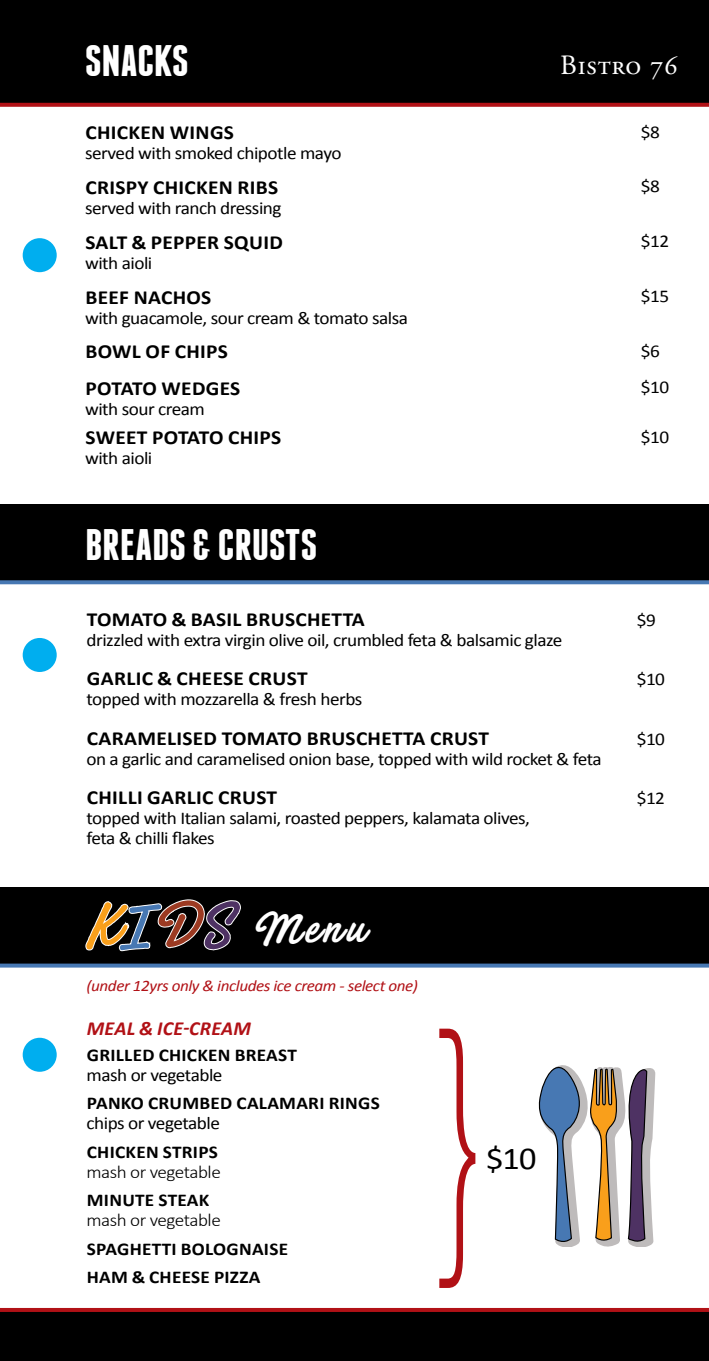
<style>
.page{position:relative;width:709px;height:1361px;background:#fff}
.page>*{position:absolute;margin:0;border:0;box-sizing:border-box;transform-origin:0 0}
.t1{font:700 44px "Franchise";color:#fff;scale:1.07 1}
.t2{font:40px "Painted Paradise";color:#fff;scale:1.07 1}
.t3{font:32px "Calibri";color:#000;scale:1.07 1}
.t4{font:28px "Adobe Garamond Pro";letter-spacing:.025em;color:#fff}
.t5{font:700 20px "Calibri";letter-spacing:.015em;color:#000;scale:1.07 1}
.t6{font:italic 700 20px "Calibri";letter-spacing:.015em;color:#b11116}
.t7{font:18px/20px "Calibri";letter-spacing:-.025em;color:#000;scale:1.07 1}
.t8{font:700 18px/28.6px "Calibri";letter-spacing:.015em;color:#000;scale:1.07 1}
.t9{font:300 18px "Calibri";letter-spacing:-.025em;color:#000;scale:1.07 1}
.t10{font:italic 16px "Calibri";letter-spacing:-.025em;color:#b11116;scale:1.07 1}
.s1{font-size:52px;color:#f99f1b}
.s2{font-size:52px;color:#4778b3}
.s3{font-size:52px;color:#9c3a22}
.s4{font-size:52px;color:#4e3263}
</style>
<div class="page">
<div style="left:0;top:0;width:709px;height:104px;background:#000"></div>
<svg style="left:439px;top:1028px;width:36px;height:260px"></svg>
<div style="left:0;top:504px;width:709px;height:78px;background:#000"></div>
<svg style="left:0;top:580px;width:709px;height:4px;background:#416fa5"></svg>
<svg style="left:0;top:103px;width:709px;height:4px;background:#b51d22"></svg>
<svg style="left:538px;top:1065px;width:117px;height:181px"></svg>
<div style="left:0;top:887px;width:709px;height:78px;background:#000"></div>
<svg style="left:0;top:963px;width:709px;height:4px;background:#3c6698"></svg>
<svg style="left:85px;top:899px;width:156px;height:53px"></svg>
<div style="left:0;top:1310px;width:709px;height:51px;background:#000"></div>
<div style="left:23px;top:238px;width:34px;height:34px;background:#00aeef;border-radius:50%"></div>
<div style="left:23px;top:638px;width:34px;height:34px;background:#00aeef;border-radius:50%"></div>
<div style="left:23px;top:1037px;width:34px;height:34px;background:#00aeef;border-radius:50%"></div>
<hr style="left:0;top:1308px;width:709px;height:4px;background:#b11116">
<h1 class="t1" style="left:85px;top:40px;width:98px">SNACKS</h1>
<h3 class="t4" style="left:560px;top:48px;width:119px">Bistro 76</h3>
<p class="t5" style="left:85px;top:120px;width:140px">CHICKEN WINGS</p>
<p class="t7" style="left:85px;top:143px;width:241px">served with smoked chipotle mayo</p>
<p class="t7" style="left:641px;top:122px;width:19px">$8</p>
<p class="t5" style="left:85px;top:174px;width:182px">CRISPY CHICKEN RIBS</p>
<p class="t7" style="left:85px;top:198px;width:185px">served with ranch dressing</p>
<p class="t7" style="left:641px;top:176px;width:19px">$8</p>
<p class="t5" style="left:85px;top:229px;width:186px">SALT &amp; PEPPER SQUID</p>
<p class="t7" style="left:85px;top:253px;width:64px">with aioli</p>
<p class="t7" style="left:641px;top:231px;width:28px">$12</p>
<p class="t5" style="left:85px;top:284px;width:119px">BEEF NACHOS</p>
<p class="t7" style="left:85px;top:308px;width:303px">with guacamole, sour cream &amp; tomato salsa</p>
<p class="t7" style="left:641px;top:286px;width:28px">$15</p>
<p class="t5" style="left:85px;top:339px;width:135px">BOWL OF CHIPS</p>
<p class="t7" style="left:641px;top:341px;width:19px">$6</p>
<p class="t5" style="left:85px;top:375px;width:146px">POTATO WEDGES</p>
<p class="t7" style="left:85px;top:399px;width:114px">with sour cream</p>
<p class="t7" style="left:641px;top:377px;width:28px">$10</p>
<p class="t5" style="left:85px;top:425px;width:185px">SWEET POTATO CHIPS</p>
<p class="t7" style="left:85px;top:448px;width:64px">with aioli</p>
<h1 class="t1" style="left:85px;top:524px;width:218px">BREADS &amp; CRUSTS</h1>
<p class="t7" style="left:641px;top:427px;width:28px">$10</p>
<p class="t5" style="left:87px;top:607px;width:261px">TOMATO &amp; BASIL BRUSCHETTA</p>
<p class="t7" style="left:636px;top:610px;width:19px">$9</p>
<p class="t7" style="left:86px;top:630px;width:446px">drizzled with extra virgin olive oil, crumbled feta &amp; balsamic glaze</p>
<p class="t5" style="left:87px;top:666px;width:208px">GARLIC &amp; CHEESE CRUST</p>
<p class="t7" style="left:636px;top:669px;width:28px">$10</p>
<p class="t7" style="left:86px;top:689px;width:259px">topped with mozzarella &amp; fresh herbs</p>
<p class="t5" style="left:87px;top:725px;width:377px">CARAMELISED TOMATO BRUSCHETTA CRUST</p>
<p class="t7" style="left:636px;top:729px;width:28px">$10</p>
<p class="t7" style="left:86px;top:749px;width:483px">on a garlic and caramelised onion base, topped with wild rocket &amp; feta</p>
<p class="t5" style="left:87px;top:785px;width:179px">CHILLI GARLIC CRUST</p>
<p class="t7" style="left:636px;top:788px;width:28px">$12</p>
<p class="t7" style="left:86px;top:808px;width:416px">topped with Italian salami, roasted peppers, kalamata olives, feta &amp; chilli flakes</p>
<h2 class="t2" style="left:91px;top:909px;width:258px"><span class="s1">K</span><span class="s2">I</span><span class="s3">D</span><span class="s4">S</span> Menu</h2>
<p class="t10" style="left:86px;top:974px;width:311px">(under 12yrs only &amp; includes ice cream - select one)</p>
<p class="t6" style="left:87px;top:1015px;width:166px">MEAL &amp; ICE-CREAM</p>
<p class="t8" style="left:87px;top:1040px;width:198px">GRILLED CHICKEN BREAST</p>
<p class="t7" style="left:86px;top:1065px;width:129px">mash or vegetable</p>
<p class="t8" style="left:87px;top:1089px;width:275px">PANKO CRUMBED CALAMARI RINGS</p>
<p class="t7" style="left:86px;top:1113px;width:126px">chips or vegetable</p>
<p class="t8" style="left:87px;top:1137px;width:124px">CHICKEN STRIPS</p>
<p class="t9" style="left:86px;top:1160px;width:127px">mash or vegetable</p>
<p class="t8" style="left:87px;top:1186px;width:116px">MINUTE STEAK</p>
<p class="t9" style="left:86px;top:1209px;width:127px">mash or vegetable</p>
<p class="t8" style="left:87px;top:1234px;width:190px">SPAGHETTI BOLOGNAISE<br>HAM &amp; CHEESE PIZZA</p>
<h3 class="t3" style="left:486px;top:1138px;width:49px">$10</h3>
</div>
